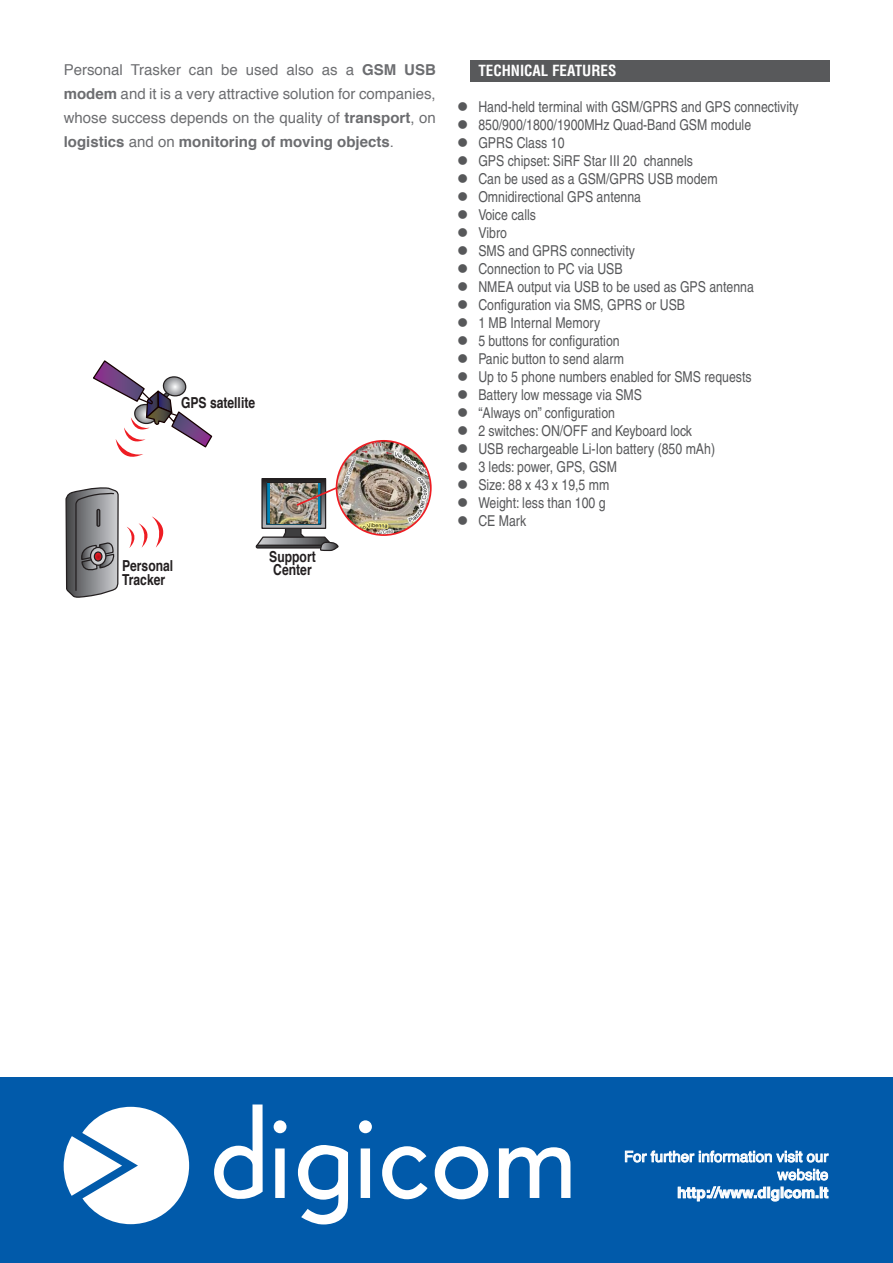
<style>
.page{position:relative;width:893px;height:1263px;background:#fff}
.page>*{position:absolute;margin:0;border:0;box-sizing:border-box;transform-origin:0 0}
.t1{font:700 15.15px/13.5px "Helvetica";color:#231f20;scale:.8 1}
.t2{font:condensed 15px "Helvetica";color:#57585a}
.t3{font:15px/24px "Helvetica";color:#6c6d70;text-align:justify}
.t4{font:15px/18px "Helvetica";color:#fff;text-align:right}
.t5{font:700 15px "Helvetica";color:#fff}
.t6{font:700 condensed 15px "Helvetica";color:#fff}
.s1{font-weight:700}
</style>
<div class="page">
<div style="left:0;top:1077px;width:893px;height:186px;background:#015aaa"></div>
<svg style="left:64px;top:1107px;width:125px;height:117px"></svg>
<svg style="left:274px;top:1120px;width:12px;height:78px"></svg>
<svg style="left:359px;top:1120px;width:13px;height:78px"></svg>
<svg style="left:382px;top:1146px;width:45px;height:53px"></svg>
<svg style="left:435px;top:1146px;width:53px;height:53px"></svg>
<svg style="left:214px;top:1104px;width:49px;height:95px"></svg>
<svg style="left:298px;top:1145px;width:50px;height:79px"></svg>
<svg style="left:499px;top:1147px;width:71px;height:51px"></svg>
<svg style="left:625px;top:1150px;width:204px;height:52px"></svg>
<div style="left:470px;top:61px;width:359px;height:21px;background:#58595b"></div>
<svg style="left:263px;top:480px;width:61px;height:45px"></svg>
<div style="left:261px;top:478px;width:65px;height:51px;border:1px solid #231f20"></div>
<svg style="left:268px;top:484px;width:51px;height:38px"></svg>
<div style="left:266px;top:482px;width:55px;height:42px;border:1px solid #231f20"></div>
<svg style="left:255px;top:525px;width:84px;height:27px"></svg>
<img style="left:270px;top:483px;width:47px;height:40px">
<svg style="left:65px;top:360px;width:148px;height:238px"></svg>
<div style="left:94px;top:551px;width:9px;height:11px;border:1px solid #231f20;border-radius:50%"></div>
<svg style="left:295px;top:479px;width:46px;height:28px"></svg>
<img style="left:337px;top:441px;width:94px;height:94px;border-radius:47px">
<div style="left:336px;top:440px;width:96px;height:96px;border:2px solid #ee1d23;border-radius:50%"></div>
<p class="t3" style="left:64px;top:58px;width:374px">Personal Trasker can be used also as a <span class="s1">GSM USB modem</span> and it is a very attractive solution for companies, whose success depends on the quality of <span class="s1">transport</span>, on <span class="s1">logistics</span> and on <span class="s1">monitoring of moving objects</span>.</p>
<p class="t1" style="left:181px;top:395px;width:94px">GPS satellite</p>
<p class="t1" style="left:122px;top:558px;width:66px">Personal<br>Tracker</p>
<p class="t1" style="left:269px;top:549px;width:60px">Support<br>Center</p>
<p class="t6" style="left:478px;top:61px;width:139px">TECHNICAL FEATURES</p>
<p class="t2" style="left:457px;top:98px;width:343px">● Hand-held terminal with GSM/GPRS and GPS connectivity</p>
<p class="t2" style="left:457px;top:116px;width:296px">● 850/900/1800/1900MHz Quad-Band GSM module</p>
<p class="t2" style="left:457px;top:134px;width:109px">● GPRS Class 10</p>
<p class="t2" style="left:457px;top:152px;width:237px">● GPS chipset: SiRF Star III 20 channels</p>
<p class="t2" style="left:457px;top:170px;width:262px">● Can be used as a GSM/GPRS USB modem</p>
<p class="t2" style="left:457px;top:188px;width:185px">● Omnidirectional GPS antenna</p>
<p class="t2" style="left:457px;top:206px;width:80px">● Voice calls</p>
<p class="t2" style="left:457px;top:224px;width:51px">● Vibro</p>
<p class="t2" style="left:457px;top:242px;width:179px">● SMS and GPRS connectivity</p>
<p class="t2" style="left:457px;top:260px;width:167px">● Connection to PC via USB</p>
<p class="t2" style="left:457px;top:278px;width:298px">● NMEA output via USB to be used as GPS antenna</p>
<p class="t2" style="left:457px;top:296px;width:229px">● Configuration via SMS, GPRS or USB</p>
<p class="t2" style="left:457px;top:314px;width:145px">● 1 MB Internal Memory</p>
<p class="t2" style="left:457px;top:332px;width:164px">● 5 buttons for configuration</p>
<p class="t2" style="left:457px;top:350px;width:169px">● Panic button to send alarm</p>
<p class="t2" style="left:457px;top:368px;width:296px">● Up to 5 phone numbers enabled for SMS requests</p>
<p class="t2" style="left:457px;top:386px;width:186px">● Battery low message via SMS</p>
<p class="t2" style="left:457px;top:404px;width:159px">● “Always on” configuration</p>
<p class="t2" style="left:457px;top:422px;width:236px">● 2 switches: ON/OFF and Keyboard lock</p>
<p class="t2" style="left:457px;top:440px;width:259px">● USB rechargeable Li-Ion battery (850 mAh)</p>
<p class="t2" style="left:457px;top:458px;width:161px">● 3 leds: power, GPS, GSM</p>
<p class="t2" style="left:457px;top:476px;width:154px">● Size: 88 x 43 x 19,5 mm</p>
<p class="t2" style="left:457px;top:494px;width:150px">● Weight: less than 100 g</p>
<p class="t2" style="left:457px;top:512px;width:71px">● CE Mark</p>
<p class="t4" style="left:624px;top:1147px;width:206px">For further information visit our website</p>
<p class="t5" style="left:677px;top:1179px;width:153px">http://www.digicom.it</p>
</div>
